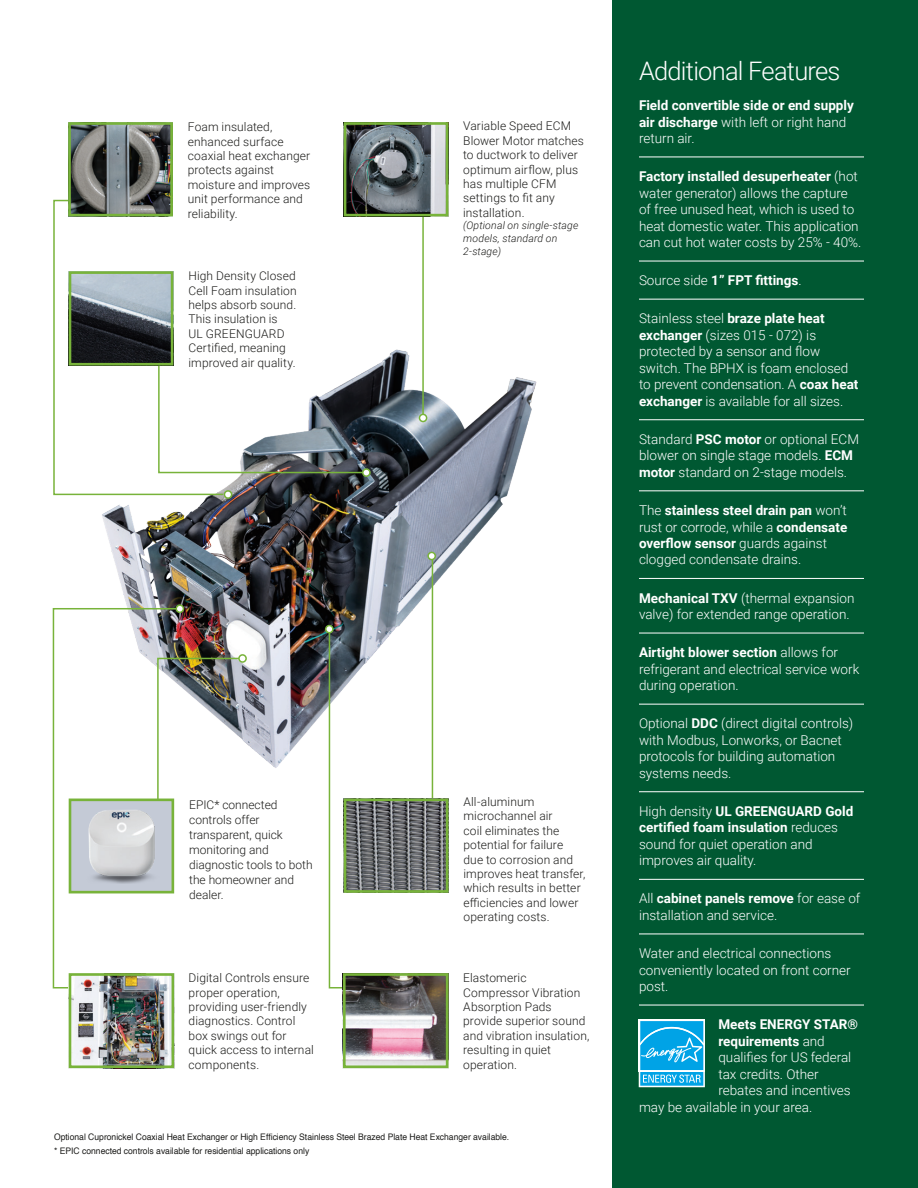
<style>
.page{position:relative;width:918px;height:1188px;background:#fff}
.page>*{position:absolute;margin:0;border:0;box-sizing:border-box;transform-origin:0 0}
.t1{font:300 25.5px "Roboto";letter-spacing:-.03em;color:#fff}
.t2{font:300 13.5px/16.5px "Roboto";color:#fff}
.t3{font:700 13.5px/16.5px "Roboto";color:#fff}
.t4{font:300 12px/14.4px "Roboto";letter-spacing:.01em;color:#1c1c1a}
.t5{font:italic 300 10.5px/12.6px "Roboto";letter-spacing:.015em;color:#1c1c1a}
.t6{font:9px/14.2px "Helvetica";color:#1c1c1a;scale:.95 1}
.s1{font-weight:300}
.s2{font-weight:700}
</style>
<div class="page">
<div style="left:612px;top:0;width:306px;height:1188px;background:#005832"></div>
<hr style="left:639px;top:157px;width:225px;height:1px;background:#fff">
<hr style="left:639px;top:261px;width:225px;height:1px;background:#fff">
<hr style="left:639px;top:299px;width:225px;height:1px;background:#fff">
<hr style="left:639px;top:419px;width:225px;height:1px;background:#fff">
<hr style="left:639px;top:490px;width:225px;height:1px;background:#fff">
<hr style="left:639px;top:578px;width:225px;height:1px;background:#fff">
<hr style="left:639px;top:633px;width:225px;height:1px;background:#fff">
<hr style="left:639px;top:704px;width:225px;height:1px;background:#fff">
<hr style="left:639px;top:791px;width:225px;height:1px;background:#fff">
<hr style="left:639px;top:879px;width:225px;height:1px;background:#fff">
<hr style="left:639px;top:934px;width:225px;height:1px;background:#fff">
<hr style="left:639px;top:1005px;width:225px;height:1px;background:#fff">
<svg style="left:639px;top:1021px;width:66px;height:66px;background:#39b7eb"></svg>
<img style="left:102px;top:349px;width:435px;height:428px">
<svg style="left:53px;top:199px;width:172px;height:297px"></svg>
<svg style="left:157px;top:358px;width:211px;height:116px"></svg>
<div style="left:363px;top:469px;width:7px;height:7px;background:#fff;border-radius:50%"></div>
<div style="left:362px;top:468px;width:9px;height:9px;border:2px solid #78b33a;border-radius:50%"></div>
<div style="left:224px;top:491px;width:8px;height:7px;background:#fff;border-radius:50%"></div>
<div style="left:224px;top:490px;width:8px;height:9px;border:2px solid #78b33a;border-radius:50%"></div>
<img style="left:181px;top:657px;width:63px;height:120px">
<div style="left:239px;top:655px;width:7px;height:7px;background:#fff;border-radius:50%"></div>
<div style="left:238px;top:654px;width:9px;height:9px;border:2px solid #78b33a;border-radius:50%"></div>
<svg style="left:328px;top:628px;width:47px;height:361px"></svg>
<div style="left:326px;top:626px;width:7px;height:7px;background:#fff;border-radius:50%"></div>
<div style="left:325px;top:625px;width:9px;height:8px;border:2px solid #78b33a;border-radius:50%"></div>
<hr style="left:432px;top:556px;width:1px;height:276px;background:#78b33a">
<div style="left:428px;top:552px;width:7px;height:8px;background:#fff;border-radius:50%"></div>
<div style="left:427px;top:552px;width:9px;height:8px;border:2px solid #78b33a;border-radius:50%"></div>
<img style="left:73px;top:275px;width:96px;height:87px">
<div style="left:69px;top:271px;width:104px;height:95px;border:3px solid #78b33a"></div>
<img style="left:72px;top:126px;width:97px;height:86px">
<div style="left:68px;top:122px;width:105px;height:94px;border:3px solid #78b33a"></div>
<hr style="left:422px;top:210px;width:2px;height:208px;background:#78b33a">
<div style="left:419px;top:414px;width:8px;height:8px;background:#fff;border-radius:50%"></div>
<div style="left:419px;top:414px;width:8px;height:8px;border:2px solid #78b33a;border-radius:50%"></div>
<img style="left:348px;top:126px;width:96px;height:86px">
<div style="left:344px;top:122px;width:104px;height:94px;border:3px solid #78b33a"></div>
<img style="left:347px;top:977px;width:97px;height:87px">
<div style="left:343px;top:973px;width:105px;height:95px;border:3px solid #78b33a"></div>
<svg style="left:52px;top:607px;width:129px;height:382px"></svg>
<div style="left:176px;top:605px;width:7px;height:7px;background:#fff;border-radius:50%"></div>
<div style="left:176px;top:604px;width:8px;height:9px;border:2px solid #78b33a;border-radius:50%"></div>
<img style="left:73px;top:977px;width:97px;height:87px">
<div style="left:69px;top:973px;width:105px;height:95px;border:3px solid #78b33a"></div>
<img style="left:348px;top:803px;width:96px;height:86px">
<div style="left:344px;top:799px;width:104px;height:94px;border:3px solid #78b33a"></div>
<p class="t4" style="left:188px;top:119px;width:124px">Foam insulated, enhanced surface coaxial heat exchanger protects against moisture and improves unit performance and reliability.</p>
<p class="t4" style="left:188px;top:268px;width:110px">High Density Closed<br>Cell Foam insulation helps absorb sound.<br>This insulation is<br>UL GREENGUARD<br>Certified, meaning improved air quality.</p>
<p class="t4" style="left:463px;top:119px;width:122px">Variable Speed ECM<br>Blower Motor matches to ductwork to deliver optimum airflow, plus has multiple CFM settings to fit any installation.</p>
<p class="t5" style="left:463px;top:219px;width:117px">(Optional on single-stage models, standard on<br>2-stage)</p>
<p class="t4" style="left:189px;top:797px;width:125px;line-height:15px">EPIC* connected controls offer transparent, quick monitoring and diagnostic tools to both the homeowner and dealer.</p>
<p class="t4" style="left:463px;top:794px;width:124px">All-aluminum microchannel air<br>coil eliminates the potential for failure due to corrosion and improves heat transfer, which results in better efficiencies and lower operating costs.</p>
<p class="t4" style="left:189px;top:970px;width:127px">Digital Controls ensure proper operation, providing user-friendly diagnostics. Control box swings out for quick access to internal components.</p>
<p class="t4" style="left:463px;top:970px;width:128px">Elastomeric<br>Compressor Vibration<br>Absorption Pads provide superior sound and vibration insulation, resulting in quiet operation.</p>
<p class="t6" style="left:54px;top:1130px;width:481px">Optional Cupronickel Coaxial Heat Exchanger or High Efficiency Stainless Steel Brazed Plate Heat Exchanger available. * EPIC connected controls available for residential applications only</p>
<h1 class="t1" style="left:639px;top:53px;width:203px">Additional Features</h1>
<p class="t3" style="left:639px;top:97px;width:216px">Field convertible side or end supply air discharge <span class="s1">with left or right hand return air.</span></p>
<p class="t2" style="left:639px;top:168px;width:224px"><span class="s2">Factory installed desuperheater</span> (hot water generator) allows the capture of free unused heat, which is used to heat domestic water. This application can cut hot water costs by 25% - 40%.</p>
<p class="t3" style="left:639px;top:272px;width:164px"><span class="s1">Source side</span> 1” FPT fittings<span class="s1">.</span></p>
<p class="t2" style="left:639px;top:310px;width:221px">Stainless steel <span class="s2">braze plate heat exchanger</span> (sizes 015 - 072) is protected by a sensor and flow switch. The BPHX is foam enclosed to prevent condensation. A <span class="s2">coax heat exchanger</span> is available for all sizes.</p>
<p class="t2" style="left:639px;top:430px;width:222px">Standard <span class="s2">PSC motor</span> or optional ECM blower on single stage models. <span class="s2">ECM motor</span> standard on 2-stage models.</p>
<p class="t2" style="left:639px;top:501px;width:210px">The <span class="s2">stainless steel drain pan</span> won’t rust or corrode, while a <span class="s2">condensate overflow sensor</span> guards against clogged condensate drains.</p>
<p class="t2" style="left:639px;top:589px;width:217px"><span class="s2">Mechanical TXV</span> (thermal expansion valve) for extended range operation.</p>
<p class="t2" style="left:639px;top:644px;width:222px"><span class="s2">Airtight blower section</span> allows for refrigerant and electrical service work during operation.</p>
<p class="t2" style="left:639px;top:715px;width:216px">Optional <span class="s2">DDC</span> (direct digital controls) with Modbus, Lonworks, or Bacnet protocols for building automation systems needs.</p>
<p class="t2" style="left:639px;top:802px;width:216px">High density <span class="s2">UL GREENGUARD Gold certified foam insulation</span> reduces sound for quiet operation and improves air quality.</p>
<p class="t2" style="left:639px;top:890px;width:223px">All <span class="s2">cabinet panels remove</span> for ease of installation and service.</p>
<p class="t2" style="left:639px;top:945px;width:213px">Water and electrical connections conveniently located on front corner post.</p>
<p class="t3" style="left:718px;top:1016px;width:141px">Meets ENERGY STAR®</p>
<p class="t3" style="left:718px;top:1032px;width:108px">requirements <span class="s1">and</span></p>
<p class="t2" style="left:718px;top:1049px;width:134px">qualifies for US federal</p>
<p class="t2" style="left:718px;top:1065px;width:102px">tax credits. Other</p>
<p class="t2" style="left:718px;top:1082px;width:134px">rebates and incentives</p>
<p class="t2" style="left:639px;top:1098px;width:175px">may be available in your area.</p>
</div>
